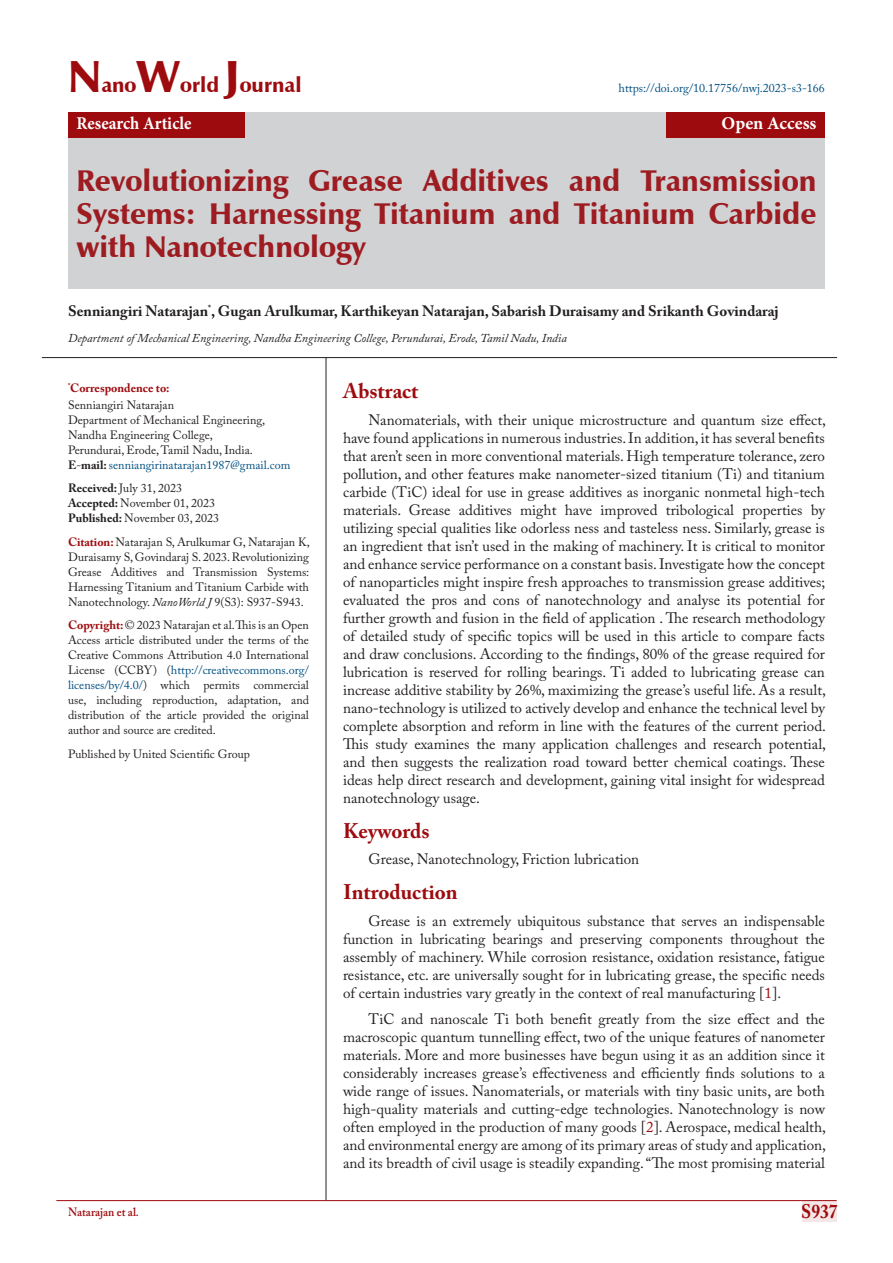
<style>
.page{position:relative;width:893px;height:1263px;background:#fff}
.page>*{position:absolute;margin:0;border:0;box-sizing:border-box;transform-origin:0 0}
.t1{font:900 30px/33px "Zapf Humanist 601 BT";color:#9d1c21;text-align:justify}
.Heading_01{font:700 21px "Adobe Caslon Pro";color:#9e0b0f}
.t2{font:900 21px "Zapf Humanist 601 BT";color:#9e0b0f}
.s8{font:700 21px "Adobe Caslon Pro";color:#9e0b0f}
.t3{font:700 19.5px "Adobe Caslon Pro";color:#9e0b0f;scale:.9 1}
.t4{font:700 18px "Minion Pro";color:#fff;scale:.93 1}
.t5{font:700 18px "Minion Pro";color:#fff}
.Para{font:15px/18px "Adobe Caslon Pro";color:#231f20;text-align:justify}
.t6{font:700 15px "Adobe Caslon Pro";color:#231f20}
.t7{font:12px/15px "Adobe Caslon Pro";color:#231f20;text-align:justify}
.t8{font:italic 12px "Adobe Caslon Pro";color:#231f20}
.t9{font:12px "Adobe Caslon Pro";color:#005082}
.t10{font:700 12px "Adobe Caslon Pro";color:#9e0b0f}
.t11{font:600 12px "Adobe Caslon Pro";color:#9e0b0f;scale:.95 1}
.s1{font-size:45px}
.s2{font-weight:700;color:#231f20}
.s3{color:#231f20}
.s4{font-weight:700}
.s5{font-weight:700;color:#9e0b0f}
.s6{font-style:italic}
.s7{color:#005082}
.s8{color:#9e0b0f}
</style>
<div class="page">
<div style="left:802px;top:1200px;width:35px;height:21px;background:#f5e7e7"></div>
<hr style="left:56px;top:1200px;width:781px;height:1px;background:#9e0b0f">
<div style="left:68px;top:112px;width:757px;height:177px;background:#d1d2d4"></div>
<div style="left:68px;top:112px;width:177px;height:26px;background:#9e0b0f"></div>
<div style="left:666px;top:112px;width:159px;height:26px;background:#9e0b0f"></div>
<hr style="left:326px;top:358px;width:1px;height:842px;background:#231f20">
<hr style="left:42px;top:357px;width:795px;height:1px;background:#231f20">
<p class="t2" style="left:68px;top:72px;width:235px"><span class="s1">N</span>ano<span class="s1">W</span>orld <span class="s1">J</span>ournal</p>
<p class="t4" style="left:77px;top:111px;width:125px">Research Article</p>
<p class="t5" style="left:721px;top:111px;width:96px">Open Access</p>
<p class="t9" style="left:619px;top:81px;width:208px">https://doi.org/10.17756/nwj.2023-s3-166</p>
<p class="t1" style="left:77px;top:165px;width:741px">Revolutionizing Grease Additives and Transmission Systems: Harnessing Titanium and Titanium Carbide with Nanotechnology</p>
<p class="t6" style="left:68px;top:302px;width:712px">Senniangiri Natarajan<sup>*</sup>, Gugan Arulkumar, Karthikeyan Natarajan, Sabarish Duraisamy and Srikanth Govindaraj</p>
<p class="t8" style="left:68px;top:331px;width:500px">Department of Mechanical Engineering, Nandha Engineering College, Perundurai, Erode, Tamil Nadu, India</p>
<p class="t10" style="left:68px;top:380px;width:103px"><sup>*</sup>Correspondence to:</p>
<p class="t7" style="left:68px;top:397px;width:108px">Senniangiri Natarajan</p>
<p class="t7" style="left:68px;top:412px;width:199px">Department of Mechanical Engineering,</p>
<p class="t7" style="left:68px;top:427px;width:146px">Nandha Engineering College,</p>
<p class="t7" style="left:68px;top:442px;width:186px">Perundurai, Erode, Tamil Nadu, India.</p>
<p class="t9" style="left:68px;top:457px;width:224px"><span class="s2">E</span><span class="s3">-</span><span class="s2">mail:</span> senniangirinatarajan1987@gmail.com</p>
<p class="t7" style="left:68px;top:480px;width:153px;text-align:left"><span class="s4">Received:</span> July 31, 2023<br><span class="s4">Accepted:</span> November 01, 2023<br><span class="s4">Published:</span> November 03, 2023</p>
<p class="t7" style="left:68px;top:534px;width:243px"><span class="s5">Citation:</span> Natarajan S, Arulkumar G, Natarajan K, Duraisamy S, Govindaraj S. 2023. Revolutionizing Grease Additives and Transmission Systems:<br>Harnessing Titanium and Titanium Carbide with Nanotechnology. <span class="s6">NanoWorld J</span> 9(S3): S937-S943.</p>
<p class="t7" style="left:68px;top:617px;width:242px"><span class="s5">Copyright:</span> © 2023 Natarajan et al. This is an Open Access article distributed under the terms of the Creative Commons Attribution 4.0 International License (CCBY) (<span class="s7">http://creativecommons.org/ licenses/by/4.0/</span>) which permits commercial use, including reproduction, adaptation, and distribution of the article provided the original author and source are credited.</p>
<p class="t7" style="left:68px;top:746px;width:183px">Published by United Scientific Group</p>
<p class="s8" style="left:343px;top:379px;width:77px">Abstract</p>
<p class="Para" style="left:343px;top:410px;width:484px;text-indent:26px">Nanomaterials, with their unique microstructure and quantum size effect, have found applications in numerous industries. In addition, it has several benefits that aren’t seen in more conventional materials. High temperature tolerance, zero pollution, and other features make nanometer-sized titanium (Ti) and titanium carbide (TiC) ideal for use in grease additives as inorganic nonmetal high-tech materials. Grease additives might have improved tribological properties by utilizing special qualities like odorless ness and tasteless ness. Similarly, grease is an ingredient that isn’t used in the making of machinery. It is critical to monitor and enhance service performance on a constant basis. Investigate how the concept of nanoparticles might inspire fresh approaches to transmission grease additives; evaluated the pros and cons of nanotechnology and analyse its potential for further growth and fusion in the field of application . The research methodology of detailed study of specific topics will be used in this article to compare facts and draw conclusions. According to the findings, 80% of the grease required for lubrication is reserved for rolling bearings. Ti added to lubricating grease can increase additive stability by 26%, maximizing the grease’s useful life. As a result, nano-technology is utilized to actively develop and enhance the technical level by complete absorption and reform in line with the features of the current period.<br>This study examines the many application challenges and research potential, and then suggests the realization road toward better chemical coatings. These ideas help direct research and development, gaining vital insight for widespread nanotechnology usage.</p>
<p class="Heading_01" style="left:343px;top:818px;width:88px">Keywords</p>
<p class="Para" style="left:369px;top:850px;width:272px">Grease, Nanotechnology, Friction lubrication</p>
<p class="Heading_01" style="left:343px;top:880px;width:116px">Introduction</p>
<p class="Para" style="left:343px;top:911px;width:483px;text-indent:26px">Grease is an extremely ubiquitous substance that serves an indispensable function in lubricating bearings and preserving components throughout the assembly of machinery. While corrosion resistance, oxidation resistance, fatigue resistance, etc. are universally sought for in lubricating grease, the specific needs of certain industries vary greatly in the context of real manufacturing [<span class="s8">1</span>].</p>
<p class="Para" style="left:343px;top:1010px;width:484px;text-indent:26px">TiC and nanoscale Ti both benefit greatly from the size effect and the macroscopic quantum tunnelling effect, two of the unique features of nanometer materials. More and more businesses have begun using it as an addition since it considerably increases grease’s effectiveness and efficiently finds solutions to a wide range of issues. Nanomaterials, or materials with tiny basic units, are both high-quality materials and cutting-edge technologies. Nanotechnology is now often employed in the production of many goods [<span class="s8">2</span>]. Aerospace, medical health, and environmental energy are among of its primary areas of study and application, and its breadth of civil usage is steadily expanding. “The most promising material</p>
<p class="t11" style="left:68px;top:1204px;width:76px">Natarajan et al.</p>
<h3 class="t3" style="left:801px;top:1200px;width:42px">S937</h3>
</div>
